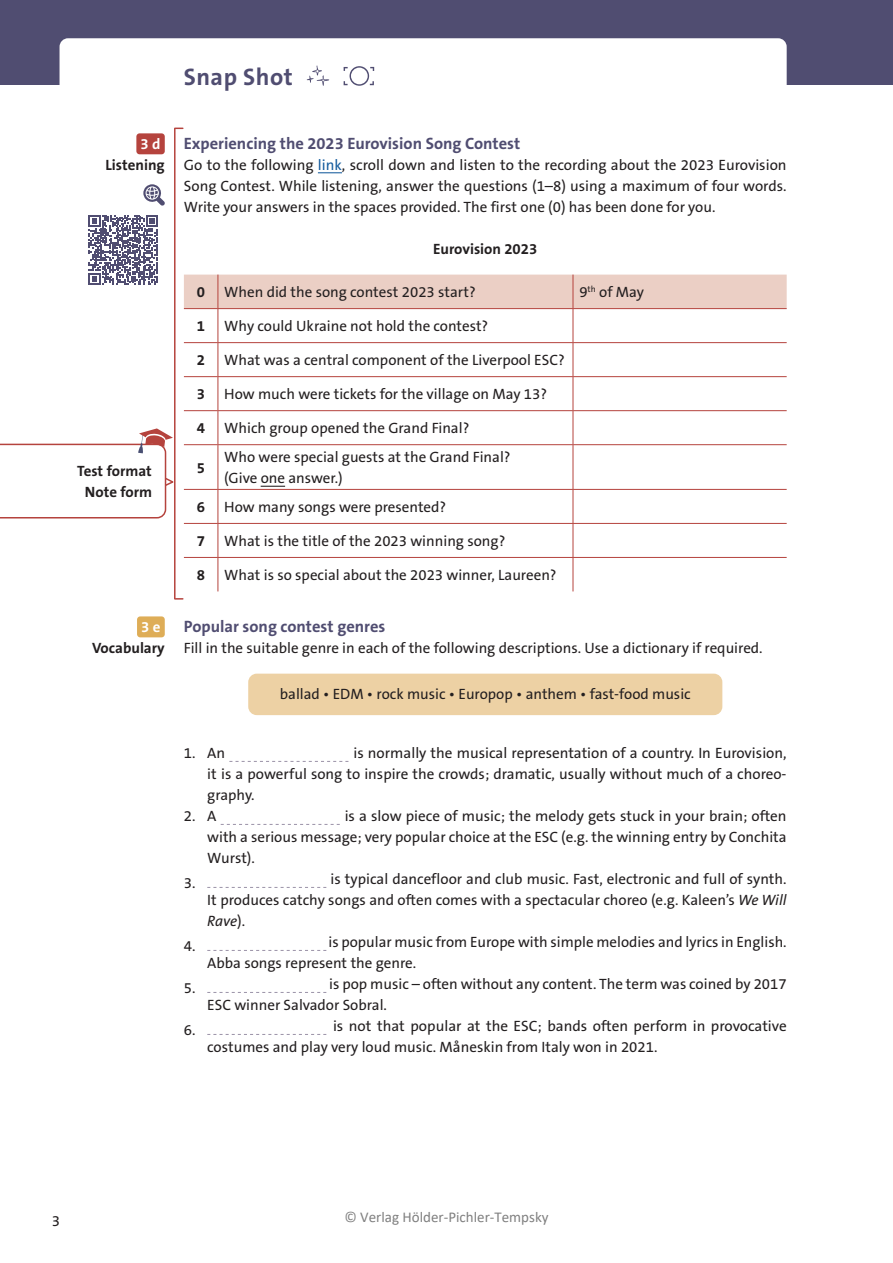
<style>
.page{position:relative;width:893px;height:1263px;background:#fff}
.page>*{position:absolute;margin:0;border:0;box-sizing:border-box;transform-origin:0 0}
.t1{font:700 24px "The Sans B7";letter-spacing:.02em;color:#504d71}
.t2{font:700 16.5px "The Sans B7";color:#504d71}
.t3{font:15px/21px "The Sans B5 Plain";color:#231f20;text-align:justify}
.t4{font:700 15px/21px "The Sans B7";color:#231f20;text-align:center}
.t5{font:15px "Calibri";color:#808080}
.t6{font:700 15px "The Sans B7";color:#fff}
.s1{color:#175d9e}
.s2{font-style:italic}
</style>
<div class="page">
<div style="left:0;top:0;width:893px;height:85px;background:#504d71"></div>
<div style="left:60px;top:38px;width:727px;height:48px;background:#fff"></div>
<svg style="left:318px;top:172px;width:24px;height:1px"></svg>
<div style="left:184px;top:275px;width:603px;height:33px;background:#ebcfc5"></div>
<hr style="left:218px;top:275px;width:1px;height:33px;background:#b5433d">
<hr style="left:573px;top:275px;width:1px;height:33px;background:#b5433d">
<hr style="left:184px;top:308px;width:34px;height:1px;background:#b5433d">
<hr style="left:218px;top:308px;width:355px;height:1px;background:#b5433d">
<hr style="left:218px;top:309px;width:1px;height:33px;background:#b5433d">
<hr style="left:573px;top:308px;width:214px;height:1px;background:#b5433d">
<hr style="left:573px;top:309px;width:1px;height:33px;background:#b5433d">
<hr style="left:184px;top:342px;width:34px;height:1px;background:#b5433d">
<hr style="left:218px;top:342px;width:355px;height:1px;background:#b5433d">
<hr style="left:218px;top:343px;width:1px;height:33px;background:#b5433d">
<hr style="left:573px;top:342px;width:214px;height:1px;background:#b5433d">
<hr style="left:573px;top:343px;width:1px;height:33px;background:#b5433d">
<hr style="left:184px;top:376px;width:34px;height:1px;background:#b5433d">
<hr style="left:218px;top:376px;width:355px;height:1px;background:#b5433d">
<hr style="left:218px;top:377px;width:1px;height:33px;background:#b5433d">
<hr style="left:573px;top:376px;width:214px;height:1px;background:#b5433d">
<hr style="left:573px;top:377px;width:1px;height:33px;background:#b5433d">
<hr style="left:184px;top:410px;width:34px;height:1px;background:#b5433d">
<hr style="left:218px;top:410px;width:355px;height:1px;background:#b5433d">
<hr style="left:218px;top:411px;width:1px;height:33px;background:#b5433d">
<hr style="left:573px;top:410px;width:214px;height:1px;background:#b5433d">
<hr style="left:573px;top:411px;width:1px;height:33px;background:#b5433d">
<hr style="left:184px;top:444px;width:34px;height:1px;background:#b5433d">
<hr style="left:218px;top:444px;width:355px;height:1px;background:#b5433d">
<hr style="left:218px;top:445px;width:1px;height:44px;background:#b5433d">
<hr style="left:573px;top:444px;width:214px;height:1px;background:#b5433d">
<hr style="left:573px;top:445px;width:1px;height:44px;background:#b5433d">
<hr style="left:184px;top:489px;width:34px;height:1px;background:#b5433d">
<hr style="left:218px;top:489px;width:355px;height:1px;background:#b5433d">
<hr style="left:218px;top:490px;width:1px;height:33px;background:#b5433d">
<hr style="left:573px;top:489px;width:214px;height:1px;background:#b5433d">
<hr style="left:573px;top:490px;width:1px;height:33px;background:#b5433d">
<hr style="left:184px;top:523px;width:34px;height:1px;background:#b5433d">
<hr style="left:218px;top:523px;width:355px;height:1px;background:#b5433d">
<hr style="left:218px;top:524px;width:1px;height:33px;background:#b5433d">
<hr style="left:573px;top:523px;width:214px;height:1px;background:#b5433d">
<hr style="left:573px;top:524px;width:1px;height:33px;background:#b5433d">
<hr style="left:184px;top:557px;width:34px;height:1px;background:#b5433d">
<hr style="left:218px;top:557px;width:355px;height:1px;background:#b5433d">
<hr style="left:218px;top:558px;width:1px;height:33px;background:#b5433d">
<hr style="left:573px;top:557px;width:214px;height:1px;background:#b5433d">
<hr style="left:573px;top:558px;width:1px;height:33px;background:#b5433d">
<svg style="left:261px;top:486px;width:24px;height:1px"></svg>
<svg style="left:229px;top:761px;width:119px;height:1px"></svg>
<svg style="left:221px;top:824px;width:119px;height:1px"></svg>
<svg style="left:207px;top:887px;width:119px;height:1px"></svg>
<svg style="left:207px;top:950px;width:119px;height:1px"></svg>
<svg style="left:207px;top:992px;width:119px;height:1px"></svg>
<svg style="left:207px;top:1034px;width:119px;height:1px"></svg>
<div style="left:248px;top:674px;width:474px;height:41px;background:#edd1a4;border-radius:9px"></div>
<div style="left:136px;top:133px;width:29px;height:21px;background:#b5433d;border-radius:3px"></div>
<div style="left:137px;top:616px;width:28px;height:21px;background:#dead57;border-radius:3px"></div>
<svg style="left:143px;top:184px;width:22px;height:22px"></svg>
<svg style="left:89px;top:215px;width:69px;height:70px"></svg>
<hr style="left:174px;top:128px;width:2px;height:471px;background:#b5433d">
<svg style="left:175px;top:598px;width:8px;height:2px"></svg>
<svg style="left:0;top:428px;width:174px;height:90px"></svg>
<p class="t6" style="left:141px;top:136px;width:21px">3 d</p>
<p class="t4" style="left:105px;top:154px;width:61px">Listening</p>
<p class="t4" style="left:77px;top:460px;width:76px">Test format<br>Note form</p>
<p class="t6" style="left:141px;top:619px;width:21px">3 e</p>
<p class="t4" style="left:92px;top:637px;width:74px">Vocabulary</p>
<h1 class="t1" style="left:184px;top:64px;width:110px">Snap Shot</h1>
<p class="t2" style="left:184px;top:134px;width:338px">Experiencing the 2023 Eurovision Song Contest</p>
<p class="t3" style="left:184px;top:155px;width:604px">Go to the following <span class="s1">link</span>, scroll down and listen to the recording about the 2023 Eurovision Song Contest. While listening, answer the questions (1–8) using a maximum of four words.<br>Write your answers in the spaces provided. The first one (0) has been done for you.</p>
<p class="t4" style="left:433px;top:238px;width:106px">Eurovision 2023</p>
<p class="t4" style="left:197px;top:282px;width:10px">0</p>
<p class="t3" style="left:224px;top:282px;width:253px">When did the song contest 2023 start?</p>
<p class="t3" style="left:579px;top:282px;width:66px">9<sup>th</sup> of May</p>
<p class="t4" style="left:197px;top:316px;width:10px">1</p>
<p class="t3" style="left:224px;top:316px;width:265px">Why could Ukraine not hold the contest?</p>
<p class="t4" style="left:197px;top:350px;width:10px">2</p>
<p class="t3" style="left:224px;top:350px;width:342px">What was a central component of the Liverpool ESC?</p>
<p class="t4" style="left:197px;top:384px;width:10px">3</p>
<p class="t3" style="left:224px;top:384px;width:324px">How much were tickets for the village on May 13?</p>
<p class="t4" style="left:197px;top:418px;width:10px">4</p>
<p class="t3" style="left:224px;top:418px;width:247px">Which group opened the Grand Final?</p>
<p class="t4" style="left:197px;top:457px;width:10px">5</p>
<p class="t3" style="left:224px;top:447px;width:288px">Who were special guests at the Grand Final? (Give one answer.)</p>
<p class="t4" style="left:197px;top:497px;width:10px">6</p>
<p class="t3" style="left:224px;top:497px;width:223px">How many songs were presented?</p>
<p class="t4" style="left:197px;top:531px;width:10px">7</p>
<p class="t3" style="left:224px;top:531px;width:283px">What is the title of the 2023 winning song?</p>
<p class="t4" style="left:197px;top:565px;width:10px">8</p>
<p class="t3" style="left:224px;top:565px;width:334px">What is so special about the 2023 winner, Laureen?</p>
<p class="t2" style="left:184px;top:617px;width:203px">Popular song contest genres</p>
<p class="t3" style="left:184px;top:638px;width:580px">Fill in the suitable genre in each of the following descriptions. Use a dictionary if required.</p>
<p class="t3" style="left:280px;top:684px;width:412px">ballad • EDM • rock music • Europop • anthem • fast-food music</p>
<p class="t3" style="left:207px;top:743px;width:581px;text-indent:146px">is normally the musical representation of a country. In Eurovision, it is a powerful song to inspire the crowds; dramatic, usually without much of a choreo&shy;graphy.</p>
<p class="t3" style="left:184px;top:806px;width:34px">2. A</p>
<p class="t3" style="left:184px;top:743px;width:43px">1. An</p>
<p class="t3" style="left:207px;top:806px;width:581px;text-indent:137px">is a slow piece of music; the melody gets stuck in your brain; often with a serious message; very popular choice at the ESC (e.g. the winning entry by Conchita Wurst).</p>
<p class="t3" style="left:184px;top:873px;width:13px">3.</p>
<p class="t3" style="left:207px;top:869px;width:581px;text-indent:123px">is typical dancefloor and club music. Fast, electronic and full of synth.<br>It produces catchy songs and often comes with a spectacular choreo (e.g. Kaleen’s <span class="s2">We Will Rave</span>).</p>
<p class="t3" style="left:184px;top:936px;width:13px">4.</p>
<p class="t3" style="left:207px;top:932px;width:581px;text-indent:121px">is popular music from Europe with simple melodies and lyrics in English.<br>Abba songs represent the genre.</p>
<p class="t3" style="left:184px;top:978px;width:13px">5.</p>
<p class="t3" style="left:207px;top:974px;width:581px;text-indent:122px">is pop music – often without any content. The term was coined by 2017<br>ESC winner Salvador Sobral.</p>
<p class="t3" style="left:184px;top:1020px;width:13px">6.</p>
<p class="t3" style="left:207px;top:1016px;width:581px;text-indent:126px">is not that popular at the ESC; bands often perform in provocative costumes and play very loud music. Måneskin from Italy won in 2021.</p>
<p class="t3" style="left:52px;top:1211px;width:10px">3</p>
<p class="t5" style="left:344px;top:1206px;width:206px">© Verlag Hölder-Pichler-Tempsky</p>
</div>
